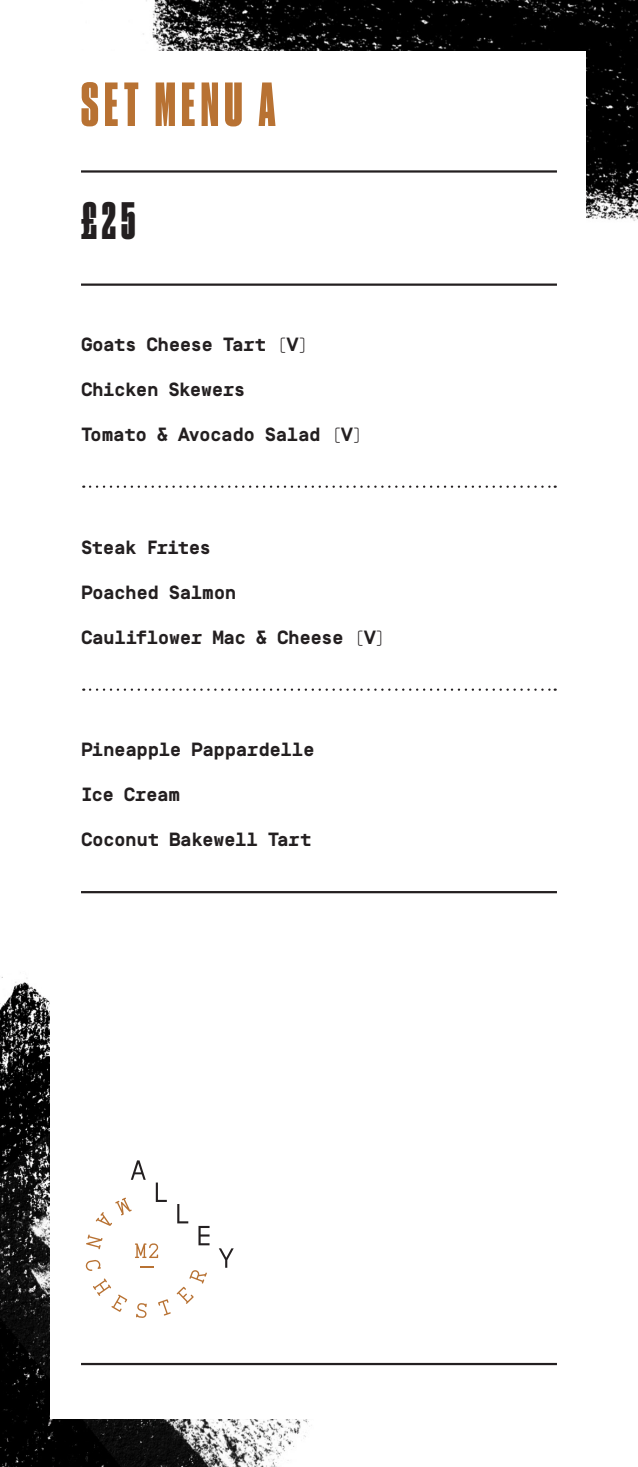
<style>
.page{position:relative;width:638px;height:1467px;background:#fff}
.page>*{position:absolute;margin:0;border:0;box-sizing:border-box;transform-origin:0 0}
.t1{font:58.5px "Druk Cond Super";letter-spacing:.1em;color:#b87233}
.t2{font:49.5px "Druk Cond Super";color:#231f20}
.t3{font:700 19.12px "Simplon Mono";letter-spacing:-.03em;color:#231f20}
</style>
<div class="page">
<img style="left:0;top:0;width:638px;height:1467px">
<div style="left:50px;top:51px;width:536px;height:1367px;background:#fff"></div>
<hr style="left:81px;top:284px;width:476px;height:2px;background:#231f20">
<hr style="left:81px;top:170px;width:476px;height:3px;background:#231f20">
<hr style="left:81px;top:891px;width:476px;height:2px;background:#231f20">
<svg style="left:90px;top:486px;width:466px;height:2px"></svg>
<svg style="left:90px;top:689px;width:466px;height:2px"></svg>
<hr style="left:81px;top:1363px;width:476px;height:2px;background:#231f20">
<svg style="left:131px;top:1160px;width:15px;height:20px"></svg>
<svg style="left:156px;top:1182px;width:11px;height:20px"></svg>
<svg style="left:177px;top:1204px;width:11px;height:19px"></svg>
<svg style="left:198px;top:1226px;width:11px;height:19px"></svg>
<svg style="left:219px;top:1248px;width:15px;height:20px"></svg>
<svg style="left:96px;top:1198px;width:36px;height:28px"></svg>
<svg style="left:86px;top:1234px;width:17px;height:16px"></svg>
<svg style="left:85px;top:1260px;width:16px;height:11px"></svg>
<svg style="left:93px;top:1278px;width:34px;height:34px"></svg>
<svg style="left:136px;top:1303px;width:11px;height:15px"></svg>
<svg style="left:158px;top:1299px;width:13px;height:17px"></svg>
<svg style="left:177px;top:1270px;width:30px;height:34px"></svg>
<svg style="left:135px;top:1243px;width:23px;height:15px"></svg>
<svg style="left:140px;top:1267px;width:13px;height:1px"></svg>
<p class="t1" style="left:81px;top:68px;width:196px">SET MENU A</p>
<p class="t2" style="left:81px;top:190px;width:56px">£25</p>
<p class="t3" style="left:81px;top:334px;width:230px">Goats Cheese Tart (V)</p>
<p class="t3" style="left:81px;top:379px;width:166px">Chicken Skewers</p>
<p class="t3" style="left:81px;top:424px;width:284px">Tomato &amp; Avocado Salad (V)</p>
<p class="t3" style="left:81px;top:537px;width:132px">Steak Frites</p>
<p class="t3" style="left:81px;top:582px;width:157px">Poached Salmon</p>
<p class="t3" style="left:81px;top:627px;width:307px">Cauliflower Mac &amp; Cheese (V)</p>
<p class="t3" style="left:81px;top:739px;width:235px">Pineapple Pappardelle</p>
<p class="t3" style="left:81px;top:784px;width:101px">Ice Cream</p>
<p class="t3" style="left:81px;top:829px;width:232px">Coconut Bakewell Tart</p>
</div>
